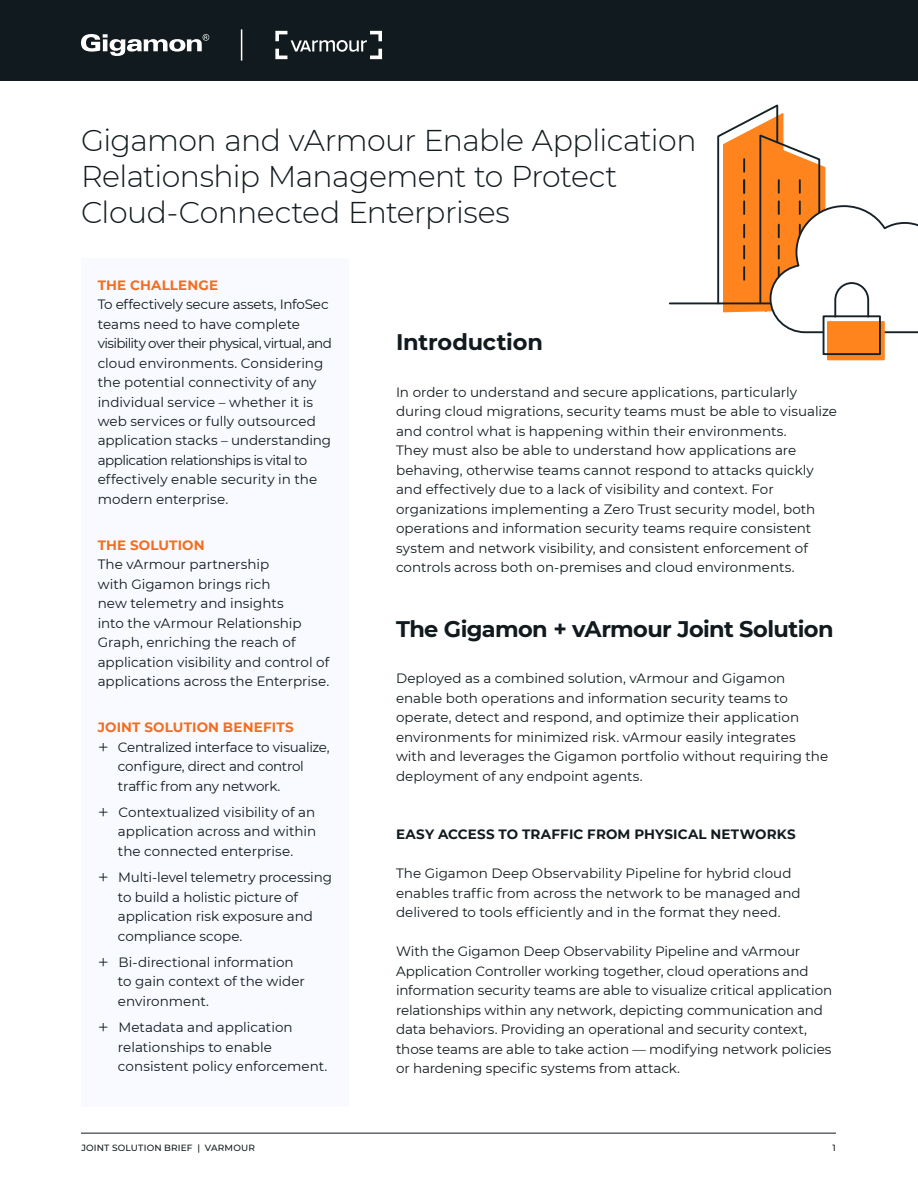
<style>
.page{position:relative;width:918px;height:1188px;background:#fff}
.page>*{position:absolute;margin:0;border:0;box-sizing:border-box;transform-origin:0 0}
.t1{font:300 30px/36px "Montserrat";letter-spacing:-.02em;color:#111a1e}
.t2{font:700 22.5px "Montserrat";letter-spacing:-.025em;color:#111a1e}
.t3{font:13.5px/19.5px "Montserrat";letter-spacing:-.005em;color:#111a1e}
.t4{font:13.5px "Montserrat";letter-spacing:-.025em;color:#111a1e}
.t5{font:700 13.5px "Montserrat";letter-spacing:.01em;color:#f36d21}
.t6{font:700 13.5px "Montserrat";letter-spacing:.01em;color:#111a1e}
.t7{font:500 9px "Montserrat";letter-spacing:.02em;color:#111a1e}
.s1{font-weight:300;font-size:19.5px}
</style>
<div class="page">
<div style="left:0;top:0;width:918px;height:81px;background:#111a1e"></div>
<hr style="left:81px;top:1133px;width:755px;height:1px;background:#111a1e">
<svg style="left:81px;top:34px;width:128px;height:22px"></svg>
<hr style="left:241px;top:29px;width:1px;height:32px;background:#fff">
<svg style="left:275px;top:31px;width:107px;height:28px"></svg>
<div style="left:81px;top:259px;width:268px;height:848px;background:#f8faff"></div>
<hr style="left:670px;top:302px;width:198px;height:2px;background:#142228">
<div style="left:828px;top:322px;width:56px;height:38px;background:#ff841e"></div>
<div style="left:827px;top:321px;width:58px;height:39px;border:1px solid #ff841e"></div>
<div style="left:823px;top:315px;width:58px;height:40px;border:2px solid #142228"></div>
<svg style="left:716px;top:104px;width:202px;height:230px"></svg>
<h1 class="t1" style="left:81px;top:122px;width:617px">Gigamon and vArmour Enable Application<br>Relationship Management to Protect<br>Cloud-Connected Enterprises</h1>
<p class="t5" style="left:98px;top:275px;width:122px">THE CHALLENGE</p>
<p class="t3" style="left:98px;top:294px;width:236px">To effectively secure assets, InfoSec teams need to have complete visibility over their physical, virtual, and cloud environments. Considering the potential connectivity of any individual service – whether it is web services or fully outsourced application stacks – understanding application relationships is vital to effectively enable security in the modern enterprise.</p>
<p class="t5" style="left:98px;top:535px;width:109px">THE SOLUTION</p>
<p class="t3" style="left:98px;top:554px;width:233px">The vArmour partnership<br>with Gigamon brings rich<br>new telemetry and insights<br>into the vArmour Relationship<br>Graph, enriching the reach of application visibility and control of applications across the Enterprise.</p>
<p class="t5" style="left:98px;top:717px;width:197px">JOINT SOLUTION BENEFITS</p>
<p class="t4" style="left:98px;top:737px;width:234px"><span class="s1">+</span> Centralized interface to visualize,</p>
<p class="t4" style="left:118px;top:757px;width:187px">configure, direct and control</p>
<p class="t3" style="left:118px;top:776px;width:164px">traffic from any network.</p>
<p class="t3" style="left:118px;top:802px;width:200px;text-align:justify;text-indent:-20px"><span class="s1">+</span> Contextualized visibility of an application across and within the connected enterprise.</p>
<p class="t3" style="left:118px;top:867px;width:216px;text-indent:-20px"><span class="s1">+</span> Multi-level telemetry processing to build a holistic picture of application risk exposure and compliance scope.</p>
<p class="t3" style="left:118px;top:952px;width:188px;text-indent:-20px"><span class="s1">+</span> Bi-directional information to gain context of the wider environment.</p>
<p class="t3" style="left:118px;top:1017px;width:211px;text-indent:-20px"><span class="s1">+</span> Metadata and application relationships to enable consistent policy enforcement.</p>
<h2 class="t2" style="left:396px;top:326px;width:149px">Introduction</h2>
<p class="t3" style="left:396px;top:382px;width:442px">In order to understand and secure applications, particularly during cloud migrations, security teams must be able to visualize and control what is happening within their environments.<br>They must also be able to understand how applications are behaving, otherwise teams cannot respond to attacks quickly and effectively due to a lack of visibility and context. For organizations implementing a Zero Trust security model, both operations and information security teams require consistent system and network visibility, and consistent enforcement of controls across both on-premises and cloud environments.</p>
<h2 class="t2" style="left:396px;top:613px;width:439px">The Gigamon + vArmour Joint Solution</h2>
<p class="t3" style="left:396px;top:668px;width:434px">Deployed as a combined solution, vArmour and Gigamon enable both operations and information security teams to operate, detect and respond, and optimize their application environments for minimized risk. vArmour easily integrates with and leverages the Gigamon portfolio without requiring the deployment of any endpoint agents.</p>
<p class="t6" style="left:396px;top:825px;width:401px">EASY ACCESS TO TRAFFIC FROM PHYSICAL NETWORKS</p>
<p class="t3" style="left:396px;top:863px;width:406px">The Gigamon Deep Observability Pipeline for hybrid cloud enables traffic from across the network to be managed and delivered to tools efficiently and in the format they need.</p>
<p class="t3" style="left:396px;top:941px;width:438px">With the Gigamon Deep Observability Pipeline and vArmour Application Controller working together, cloud operations and information security teams are able to visualize critical application relationships within any network, depicting communication and data behaviors. Providing an operational and security context, those teams are able to take action — modifying network policies or hardening specific systems from attack.</p>
<p class="t7" style="left:81px;top:1142px;width:175px">JOINT SOLUTION BRIEF | VARMOUR</p>
<p class="t7" style="left:833px;top:1142px;width:5px">1</p>
</div>
